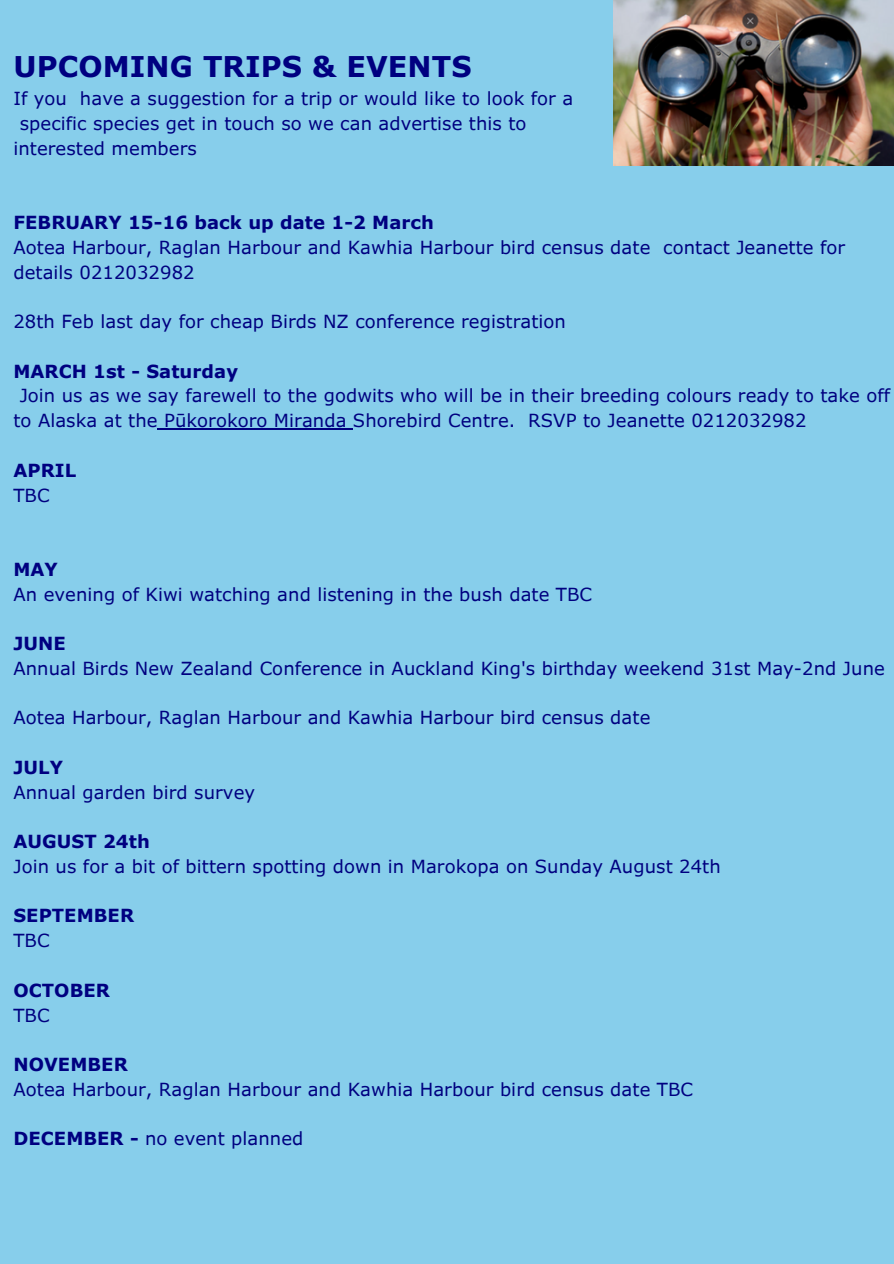
<style>
.page{position:relative;width:894px;height:1264px;background:#fff}
.page>*{position:absolute;margin:0;border:0;box-sizing:border-box;transform-origin:0 0}
.t1{font:700 28.5px "Verdana Pro";letter-spacing:.005em;color:#000080}
.t2{font:18px/24.8px "Verdana Pro";letter-spacing:.005em;color:#000080}
.t3{font:700 18px/24.8px "Verdana Pro";letter-spacing:.005em;color:#000080}
.s1{font-weight:400}
.s2{font-weight:700}
</style>
<div class="page">
<div style="left:0;top:0;width:893px;height:1263px;background:#87ceeb"></div>
<hr style="left:164px;top:428px;width:189px;height:1px;background:#000080">
<img style="left:613px;top:0;width:280px;height:165px">
<p class="t1" style="left:13px;top:48px;width:459px">UPCOMING TRIPS &amp; EVENTS</p>
<p class="t2" style="left:13px;top:86px;width:55px">If you</p>
<p class="t2" style="left:20px;top:86px;width:554px;text-indent:60px">have a suggestion for a trip or would like to look for a specific species get in touch so we can advertise this to</p>
<p class="t2" style="left:13px;top:135px;width:185px">interested members</p>
<p class="t3" style="left:13px;top:209px;width:422px">FEBRUARY 15-16 back up date 1-2 March</p>
<p class="t2" style="left:13px;top:234px;width:833px">Aotea Harbour, Raglan Harbour and Kawhia Harbour bird census date contact Jeanette for details 0212032982</p>
<p class="t2" style="left:13px;top:308px;width:554px">28th Feb last day for cheap Birds NZ conference registration</p>
<p class="t3" style="left:13px;top:358px;width:226px">MARCH 1st - Saturday</p>
<p class="t2" style="left:13px;top:383px;width:878px;text-indent:6px">Join us as we say farewell to the godwits who will be in their breeding colours ready to take off to Alaska at the Pūkorokoro Miranda Shorebird Centre. RSVP to Jeanette 0212032982</p>
<p class="t3" style="left:13px;top:457px;width:64px">APRIL<br><span class="s1">TBC</span></p>
<h1 class="t3" style="left:13px;top:556px;width:46px">MAY</h1>
<p class="t2" style="left:13px;top:581px;width:580px">An evening of Kiwi watching and listening in the bush date TBC</p>
<p class="t3" style="left:13px;top:630px;width:54px">JUNE</p>
<p class="t2" style="left:13px;top:655px;width:872px">Annual Birds New Zealand Conference in Auckland King's birthday weekend 31st May-2nd June</p>
<p class="t2" style="left:13px;top:704px;width:638px">Aotea Harbour, Raglan Harbour and Kawhia Harbour bird census date</p>
<p class="t3" style="left:13px;top:754px;width:51px">JULY</p>
<p class="t2" style="left:13px;top:779px;width:243px">Annual garden bird survey</p>
<p class="t3" style="left:13px;top:828px;width:138px">AUGUST 24th</p>
<p class="t2" style="left:13px;top:853px;width:708px">Join us for a bit of bittern spotting down in Marokopa on Sunday August 24th</p>
<p class="t3" style="left:13px;top:902px;width:122px">SEPTEMBER<br><span class="s1">TBC</span></p>
<h1 class="t3" style="left:13px;top:977px;width:98px">OCTOBER<br><span class="s1">TBC</span></h1>
<h1 class="t3" style="left:13px;top:1051px;width:116px">NOVEMBER</h1>
<p class="t2" style="left:13px;top:1076px;width:681px">Aotea Harbour, Raglan Harbour and Kawhia Harbour bird census date TBC</p>
<p class="t2" style="left:13px;top:1125px;width:291px"><span class="s2">DECEMBER -</span> no event planned</p>
</div>
